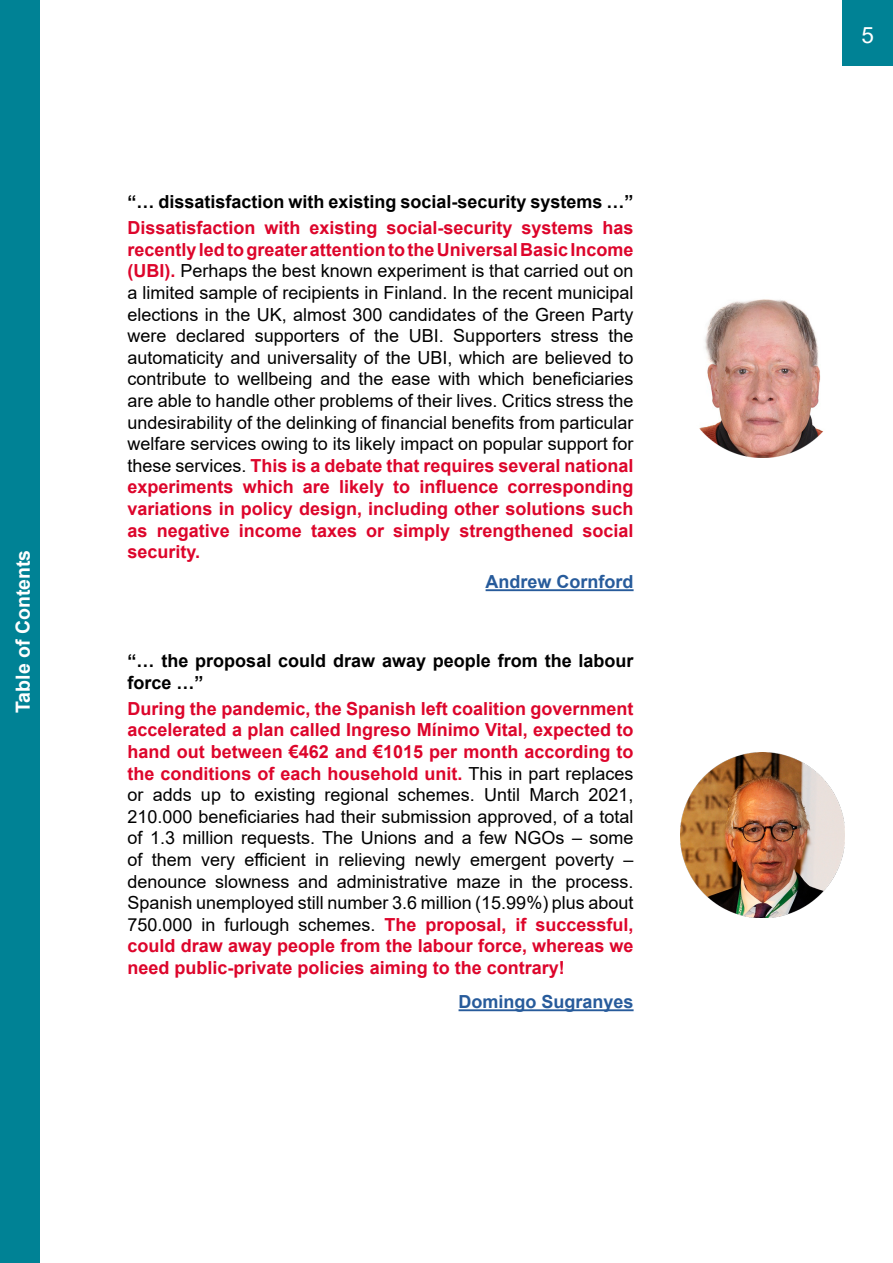
<style>
.page{position:relative;width:893px;height:1263px;background:#fff}
.page>*{position:absolute;margin:0;border:0;box-sizing:border-box;transform-origin:0 0}
.t1{font:22.5px "Arial";color:#fff}
.t2{font:700 19.5px "Arial";color:#fff}
.t3{font:18px/21.6px "Arial";color:#000;text-align:justify}
.t4{font:700 18px/21.6px "Arial";color:#000}
.t5{font:700 18px "Arial";color:#275b9b}
.s1{font-weight:700;color:#dd052b}
</style>
<div class="page">
<div style="left:843px;top:0;width:50px;height:66px;background:#008295"></div>
<hr style="left:486px;top:589px;width:148px;height:2px;background:#275b9b">
<hr style="left:459px;top:1009px;width:175px;height:2px;background:#275b9b">
<div style="left:0;top:0;width:40px;height:1263px;background:#008295"></div>
<img style="left:680px;top:753px;width:165px;height:164px">
<img style="left:699px;top:299px;width:124px;height:158px">
<p class="t2" style="left:9px;top:713px;width:165px;rotate:-90deg">Table of Contents</p>
<p class="t4" style="left:128px;top:191px;width:507px">“… dissatisfaction with existing social-security systems …”</p>
<p class="t3" style="left:128px;top:217px;width:507px"><span class="s1">Dissatisfaction with existing social-security systems has recently led to greater attention to the Universal Basic Income (UBI).</span> Perhaps the best known experiment is that carried out on a limited sample of recipients in Finland. In the recent municipal elections in the UK, almost 300 candidates of the Green Party were declared supporters of the UBI. Supporters stress the automaticity and universality of the UBI, which are believed to contribute to wellbeing and the ease with which beneficiaries are able to handle other problems of their lives. Critics stress the undesirability of the delinking of financial benefits from particular welfare services owing to its likely impact on popular support for these services. <span class="s1">This is a debate that requires several national experiments which are likely to influence corresponding variations in policy design, including other solutions such as negative income taxes or simply strengthened social security.</span></p>
<p class="t5" style="left:486px;top:569px;width:149px">Andrew Cornford</p>
<p class="t4" style="left:128px;top:650px;width:507px">“… the proposal could draw away people from the labour force …”</p>
<p class="t3" style="left:128px;top:697px;width:507px"><span class="s1">During the pandemic, the Spanish left coalition government accelerated a plan called Ingreso Mínimo Vital, expected to hand out between €462 and €1015 per month according to the conditions of each household unit.</span> This in part replaces or adds up to existing regional schemes. Until March 2021, 210.000 beneficiaries had their submission approved, of a total of 1.3 million requests. The Unions and a few NGOs – some of them very efficient in relieving newly emergent poverty – denounce slowness and administrative maze in the process.<br>Spanish unemployed still number 3.6 million (15.99%) plus about 750.000 in furlough schemes. <span class="s1">The proposal, if successful, could draw away people from the labour force, whereas we need public-private policies aiming to the contrary!</span></p>
<p class="t5" style="left:459px;top:989px;width:177px">Domingo Sugranyes</p>
<p class="t1" style="left:862px;top:20px;width:14px">5</p>
</div>
